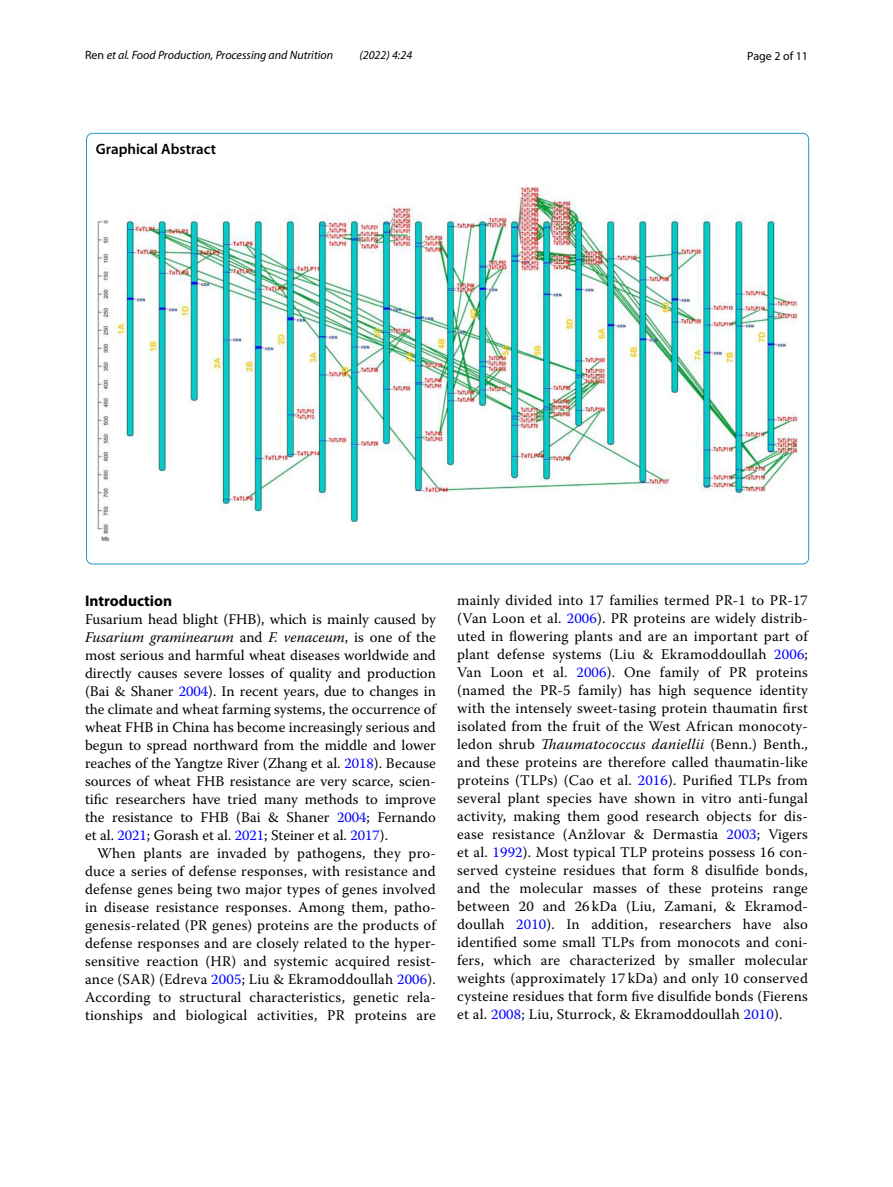
<style>
.page{position:relative;width:893px;height:1187px;background:#fff}
.page>*{position:absolute;margin:0;border:0;box-sizing:border-box;transform-origin:0 0}
.t1{font:700 15.45px "Myriad Pro";color:#000}
.t2{font:600 15px "Myriad Pro";color:#000}
.t3{font:14.7px/18px "Warnock Pro";letter-spacing:.015em;color:#000;text-align:justify}
.t4{font:italic 12px "Myriad Pro";color:#000}
.t5{font:12px "Myriad Pro";color:#000}
.s1{font-style:normal}
.s2{font-style:italic}
.s3{color:#00f}
</style>
<div class="page">
<img style="left:97px;top:186px;width:701px;height:355px">
<p class="t4" style="left:85px;top:48px;width:250px"><span class="s1">Ren</span> et al. Food Production, Processing and Nutrition</p>
<p class="t4" style="left:359px;top:48px;width:54px">(2022) 4:24</p>
<p class="t5" style="left:747px;top:48px;width:62px">Page 2 of 11</p>
<p class="t2" style="left:96px;top:139px;width:122px">Graphical Abstract</p>
<p class="t1" style="left:85px;top:590px;width:89px">Introduction</p>
<p class="t3" style="left:85px;top:610px;width:352px">Fusarium head blight (FHB), which is mainly caused by <span class="s2">Fusarium graminearum</span> and <span class="s2">F. venaceum</span>, is one of the most serious and harmful wheat diseases worldwide and directly causes severe losses of quality and production (Bai &amp; Shaner <span class="s3">2004</span>). In recent years, due to changes in the climate and wheat farming systems, the occurrence of wheat FHB in China has become increasingly serious and begun to spread northward from the middle and lower reaches of the Yangtze River (Zhang et al. <span class="s3">2018</span>). Because sources of wheat FHB resistance are very scarce, scien&shy;tific researchers have tried many methods to improve the resistance to FHB (Bai &amp; Shaner <span class="s3">2004</span>; Fernando et al. <span class="s3">2021</span>; Gorash et al. <span class="s3">2021</span>; Steiner et al. <span class="s3">2017</span>).</p>
<p class="t3" style="left:85px;top:843px;width:352px;text-indent:12px">When plants are invaded by pathogens, they pro&shy;duce a series of defense responses, with resistance and defense genes being two major types of genes involved in disease resistance responses. Among them, patho&shy;genesis-related (PR genes) proteins are the products of defense responses and are closely related to the hyper&shy;sensitive reaction (HR) and systemic acquired resist&shy;ance (SAR) (Edreva <span class="s3">2005</span>; Liu &amp; Ekramoddoullah <span class="s3">2006</span>).<br>According to structural characteristics, genetic rela&shy;tionships and biological activities, PR proteins are</p>
<p class="t3" style="left:457px;top:591px;width:352px">mainly divided into 17 families termed PR-1 to PR-17 (Van Loon et al. <span class="s3">2006</span>). PR proteins are widely distrib&shy;uted in flowering plants and are an important part of plant defense systems (Liu &amp; Ekramoddoullah <span class="s3">2006</span>; Van Loon et al. <span class="s3">2006</span>). One family of PR proteins (named the PR-5 family) has high sequence identity with the intensely sweet-tasing protein thaumatin first isolated from the fruit of the West African monocoty&shy;ledon shrub <span class="s2">Thaumatococcus daniellii</span> (Benn.) Benth., and these proteins are therefore called thaumatin-like proteins (TLPs) (Cao et al. <span class="s3">2016</span>). Purified TLPs from several plant species have shown in vitro anti-fungal activity, making them good research objects for dis&shy;ease resistance (Anžlovar &amp; Dermastia <span class="s3">2003</span>; Vigers et al. <span class="s3">1992</span>). Most typical TLP proteins possess 16 con&shy;served cysteine residues that form 8 disulfide bonds, and the molecular masses of these proteins range between 20 and 26 kDa (Liu, Zamani, &amp; Ekramod&shy;doullah <span class="s3">2010</span>). In addition, researchers have also identified some small TLPs from monocots and coni&shy;fers, which are characterized by smaller molecular weights (approximately 17 kDa) and only 10 conserved cysteine residues that form five disulfide bonds (Fierens et al. <span class="s3">2008</span>; Liu, Sturrock, &amp; Ekramoddoullah <span class="s3">2010</span>).</p>
</div>
